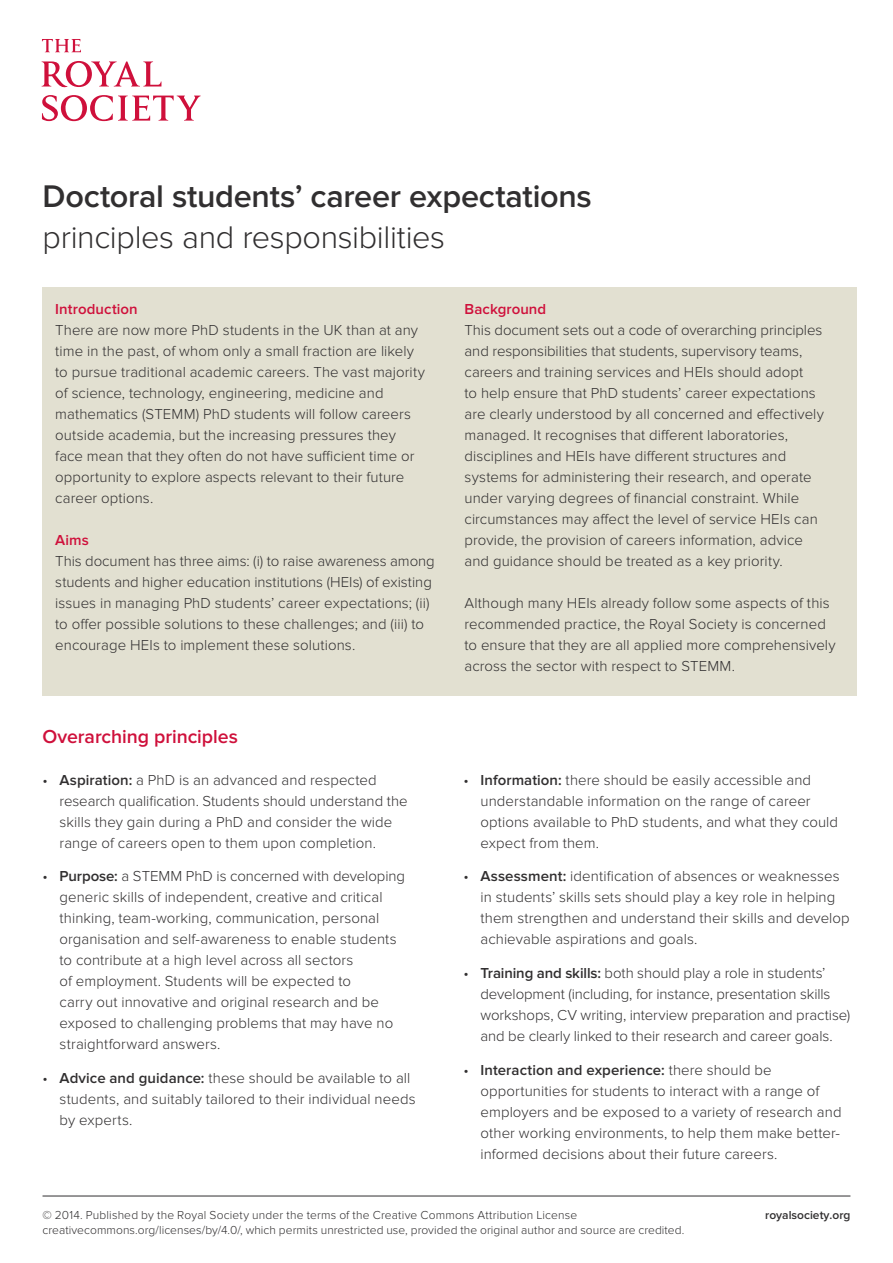
<style>
.page{position:relative;width:893px;height:1263px;background:#fff}
.page>*{position:absolute;margin:0;border:0;box-sizing:border-box;transform-origin:0 0}
.t1{font:600 32.4px "Proxima Nova";letter-spacing:-.01em;color:#312f30}
.t2{font:300 32.4px "Proxima Nova";letter-spacing:-.01em;color:#312f30}
.Section_Heading{font:600 19.5px "Proxima Nova";letter-spacing:-.005em;color:#cf103b}
.Section_Heading-2{font:300 15px/21px "Proxima Nova";letter-spacing:.005em;color:#312f30}
.Body_Copy{font:300 15px/21px "Proxima Nova";letter-spacing:.005em;color:#312f30}
.Section_Heading-3{font:600 15px "Proxima Nova";letter-spacing:.005em;color:#cf103b}
.t3{font:300 12px/14.4px "Proxima Nova";letter-spacing:.01em;color:#312f30}
.t4{font:600 12px "Proxima Nova";color:#312f30}
.s1{font-weight:600}
</style>
<div class="page">
<svg style="left:42px;top:95px;width:159px;height:26px"></svg>
<svg style="left:42px;top:61px;width:119px;height:27px"></svg>
<svg style="left:42px;top:39px;width:39px;height:13px"></svg>
<div style="left:43px;top:287px;width:814px;height:408px;background:#e2e0d1"></div>
<hr style="left:43px;top:1196px;width:807px;height:1px;background:#312f30">
<p class="t1" style="left:43px;top:177px;width:551px">Doctoral students’ career expectations</p>
<p class="t2" style="left:43px;top:219px;width:404px">principles and responsibilities</p>
<p class="Section_Heading-3" style="left:55px;top:300px;width:84px">Introduction</p>
<p class="Body_Copy" style="left:55px;top:320px;width:371px">There are now more PhD students in the UK than at any time in the past, of whom only a small fraction are likely to pursue traditional academic careers. The vast majority of science, technology, engineering, medicine and mathematics (STEMM) PhD students will follow careers outside academia, but the increasing pressures they face mean that they often do not have sufficient time or opportunity to explore aspects relevant to their future career options.</p>
<p class="Section_Heading-3" style="left:55px;top:531px;width:35px">Aims</p>
<p class="Section_Heading-2" style="left:55px;top:551px;width:381px">This document has three aims: (i) to raise awareness among students and higher education institutions (HEIs) of existing issues in managing PhD students’ career expectations; (ii) to offer possible solutions to these challenges; and (iii) to encourage HEIs to implement these solutions.</p>
<p class="Section_Heading" style="left:43px;top:725px;width:197px">Overarching principles</p>
<p class="Section_Heading-2" style="left:60px;top:769px;width:350px;text-indent:-17px">• <span class="s1">Aspiration:</span> a PhD is an advanced and respected research qualification. Students should understand the skills they gain during a PhD and consider the wide range of careers open to them upon completion.</p>
<p class="Section_Heading-2" style="left:60px;top:866px;width:347px;text-indent:-17px">• <span class="s1">Purpose:</span> a STEMM PhD is concerned with developing generic skills of independent, creative and critical thinking, team-working, communication, personal organisation and self-awareness to enable students to contribute at a high level across all sectors<br>of employment. Students will be expected to<br>carry out innovative and original research and be exposed to challenging problems that may have no straightforward answers.</p>
<p class="Section_Heading-2" style="left:60px;top:1068px;width:358px;text-indent:-17px">• <span class="s1">Advice and guidance:</span> these should be available to all students, and suitably tailored to their individual needs by experts.</p>
<p class="Section_Heading-3" style="left:465px;top:300px;width:83px">Background</p>
<p class="Section_Heading-2" style="left:465px;top:320px;width:361px">This document sets out a code of overarching principles and responsibilities that students, supervisory teams, careers and training services and HEIs should adopt<br>to help ensure that PhD students’ career expectations are clearly understood by all concerned and effectively managed. It recognises that different laboratories, disciplines and HEIs have different structures and systems for administering their research, and operate under varying degrees of financial constraint. While circumstances may affect the level of service HEIs can provide, the provision of careers information, advice and guidance should be treated as a key priority.</p>
<p class="Section_Heading-2" style="left:465px;top:593px;width:373px">Although many HEIs already follow some aspects of this recommended practice, the Royal Society is concerned to ensure that they are all applied more comprehensively across the sector with respect to STEMM.</p>
<p class="Section_Heading-2" style="left:480px;top:769px;width:359px;text-indent:-17px">• <span class="s1">Information:</span> there should be easily accessible and understandable information on the range of career options available to PhD students, and what they could expect from them.</p>
<p class="Section_Heading-2" style="left:480px;top:866px;width:371px;text-indent:-17px">• <span class="s1">Assessment:</span> identification of absences or weaknesses in students’ skills sets should play a key role in helping them strengthen and understand their skills and develop achievable aspirations and goals.</p>
<p class="Section_Heading-2" style="left:480px;top:963px;width:371px;text-indent:-17px">• <span class="s1">Training and skills:</span> both should play a role in students’ development (including, for instance, presentation skills workshops, CV writing, interview preparation and practise) and be clearly linked to their research and career goals.</p>
<p class="Section_Heading-2" style="left:480px;top:1059px;width:363px;text-indent:-17px">• <span class="s1">Interaction and experience:</span> there should be opportunities for students to interact with a range of employers and be exposed to a variety of research and other working environments, to help them make better&shy;informed decisions about their future careers.</p>
<p class="t3" style="left:43px;top:1208px;width:643px">© 2014. Published by the Royal Society under the terms of the Creative Commons Attribution License creativecommons.org/licenses/by/4.0/, which permits unrestricted use, provided the original author and source are credited.</p>
<p class="t4" style="left:765px;top:1208px;width:87px">royalsociety.org</p>
</div>
